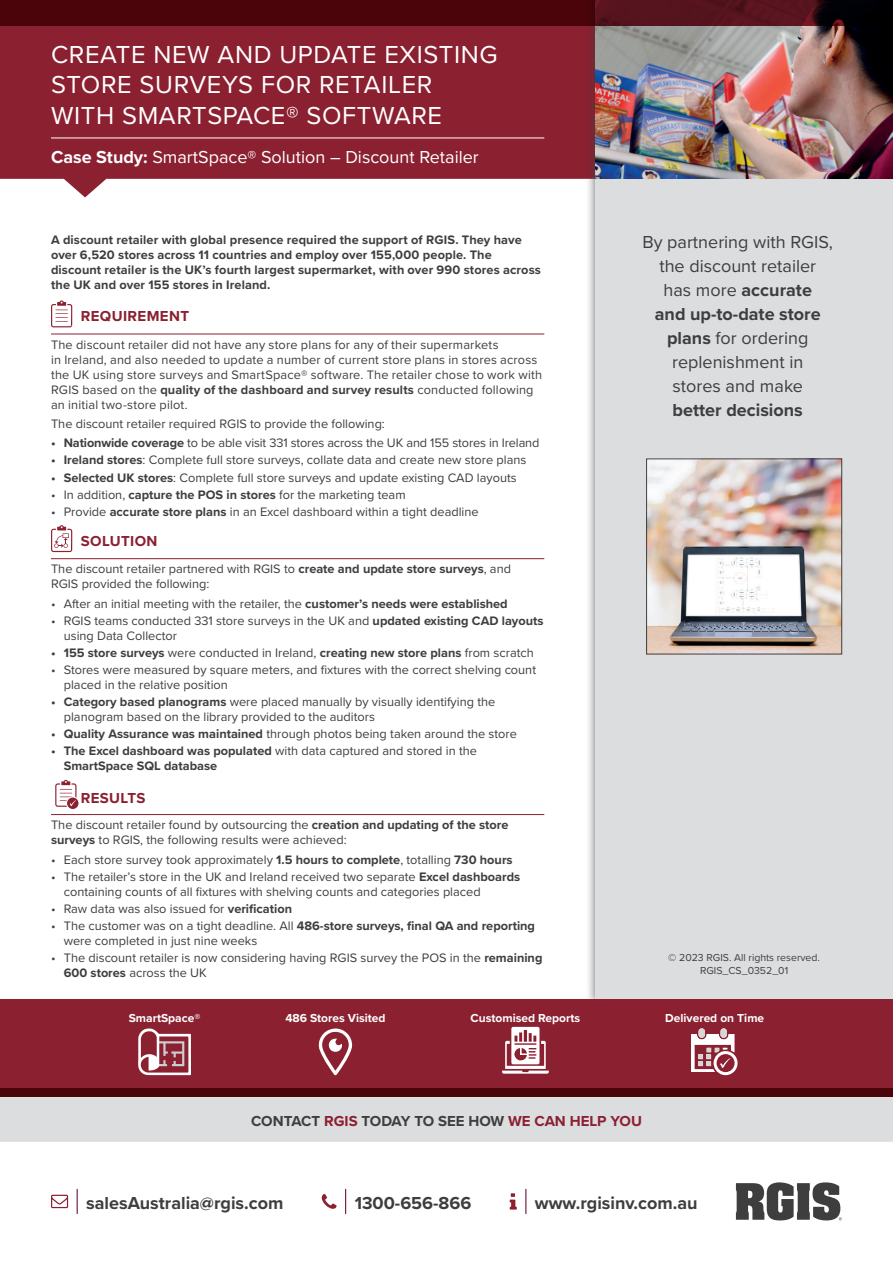
<style>
.page{position:relative;width:893px;height:1263px;background:#fff}
.page>*{position:absolute;margin:0;border:0;box-sizing:border-box;transform-origin:0 0}
.t1{font:25.5px/30.6px "Proxima Nova";letter-spacing:.025em;color:#fff}
.t2{font:18px/24px "Proxima Nova";color:#3e3e3f;text-align:center}
.t3{font:700 18px "Proxima Nova";color:#3e3e3f}
.t4{font:18px "Proxima Nova";color:#fff}
.t5{font:700 15px "Proxima Nova";color:#3e3e3f}
.t6{font:700 15px "Proxima Nova";letter-spacing:.025em;color:#8b2031}
.t7{font:12.75px/15px "Proxima Nova";color:#3e3e3f}
.t8{font:700 12.75px/15px "Proxima Nova";letter-spacing:.01em;color:#3e3e3f}
.t9{font:700 12px "Proxima Nova";color:#fff}
.t10{font:10.5px/12.6px "Proxima Nova";color:#3e3e3f;text-align:center}
.s1{font-weight:700}
.s2{font-weight:400}
.s3{color:#8b2031}
</style>
<div class="page">
<svg style="left:525px;top:1189px;width:1px;height:24px"></svg>
<svg style="left:510px;top:1193px;width:7px;height:16px"></svg>
<svg style="left:77px;top:1189px;width:1px;height:24px"></svg>
<svg style="left:51px;top:1195px;width:17px;height:13px"></svg>
<svg style="left:345px;top:1189px;width:1px;height:24px"></svg>
<svg style="left:322px;top:1194px;width:15px;height:15px"></svg>
<svg style="left:736px;top:1182px;width:106px;height:38px"></svg>
<div style="left:0;top:1097px;width:893px;height:45px;background:#dcdddf"></div>
<svg style="left:0;top:26px;width:585px;height:171px;fill:#8b2031"></svg>
<div style="left:585px;top:0;width:308px;height:1010px;background:#3e3e3f;opacity:.75"></div>
<div style="left:595px;top:0;width:298px;height:1001px;background:#dcdddf"></div>
<hr style="left:51px;top:138px;width:493px;height:1px;background:#fff">
<div style="left:0;top:999px;width:893px;height:98px;background:#8b2031"></div>
<img style="left:595px;top:26px;width:298px;height:153px">
<hr style="left:51px;top:334px;width:493px;height:1px;background:#8b2031">
<hr style="left:51px;top:558px;width:493px;height:1px;background:#8b2031">
<hr style="left:51px;top:814px;width:493px;height:1px;background:#8b2031">
<svg style="left:51px;top:300px;width:22px;height:27px"></svg>
<svg style="left:51px;top:525px;width:22px;height:27px"></svg>
<svg style="left:55px;top:780px;width:24px;height:29px"></svg>
<svg style="left:0;top:0;width:893px;height:26px;fill:#4b0409"></svg>
<div style="left:0;top:1089px;width:893px;height:8px;background:#4b0409"></div>
<img style="left:648px;top:461px;width:192px;height:191px">
<div style="left:646px;top:459px;width:196px;height:195px;border:1px solid #3e3e3f"></div>
<svg style="left:138px;top:1028px;width:53px;height:47px"></svg>
<svg style="left:318px;top:1028px;width:34px;height:47px"></svg>
<svg style="left:691px;top:1028px;width:47px;height:47px"></svg>
<svg style="left:502px;top:1027px;width:47px;height:47px"></svg>
<h1 class="t1" style="left:51px;top:38px;width:448px">CREATE NEW AND UPDATE EXISTING<br>STORE SURVEYS FOR RETAILER<br>WITH SMARTSPACE® SOFTWARE</h1>
<h2 class="t4" style="left:51px;top:144px;width:429px"><span class="s1">Case Study:</span> SmartSpace® Solution – Discount Retailer</h2>
<p class="t8" style="left:51px;top:232px;width:491px">A discount retailer with global presence required the support of RGIS. They have over 6,520 stores across 11 countries and employ over 155,000 people. The discount retailer is the UK’s fourth largest supermarket, with over 990 stores across the UK and over 155 stores in Ireland.</p>
<p class="t6" style="left:81px;top:305px;width:110px">REQUIREMENT</p>
<p class="t7" style="left:51px;top:336px;width:493px">The discount retailer did not have any store plans for any of their supermarkets<br>in Ireland, and also needed to update a number of current store plans in stores across the UK using store surveys and SmartSpace® software. The retailer chose to work with RGIS based on the <span class="s1">quality of the dashboard and survey results</span> conducted following an initial two-store pilot.</p>
<p class="t7" style="left:51px;top:416px;width:335px">The discount retailer required RGIS to provide the following:</p>
<p class="t7" style="left:51px;top:435px;width:490px"><span class="s1">• Nationwide coverage</span> to be able visit 331 stores across the UK and 155 stores in Ireland</p>
<p class="t7" style="left:51px;top:452px;width:477px"><span class="s1">• Ireland stores</span>: Complete full store surveys, collate data and create new store plans</p>
<p class="t7" style="left:51px;top:469px;width:467px"><span class="s1">• Selected UK stores</span>: Complete full store surveys and update existing CAD layouts</p>
<p class="t7" style="left:51px;top:486px;width:356px">• In addition, <span class="s1">capture the POS in stores</span> for the marketing team</p>
<p class="t7" style="left:51px;top:503px;width:429px">• Provide <span class="s1">accurate store plans</span> in an Excel dashboard within a tight deadline</p>
<p class="t6" style="left:81px;top:530px;width:78px">SOLUTION</p>
<p class="t7" style="left:51px;top:561px;width:461px">The discount retailer partnered with RGIS to <span class="s1">create and update store surveys</span>, and<br>RGIS provided the following:</p>
<p class="t7" style="left:51px;top:595px;width:458px">• After an initial meeting with the retailer, the <span class="s1">customer’s needs were established</span></p>
<p class="t7" style="left:64px;top:612px;width:481px;text-indent:-13px">• RGIS teams conducted 331 store surveys in the UK and <span class="s1">updated existing CAD layouts </span>using Data Collector</p>
<p class="t8" style="left:51px;top:645px;width:484px">• 155 store surveys <span class="s2">were conducted in Ireland,</span> creating new store plans <span class="s2">from scratch</span></p>
<p class="t7" style="left:64px;top:662px;width:474px;text-indent:-13px">• Stores were measured by square meters, and fixtures with the correct shelving count placed in the relative position</p>
<p class="t7" style="left:64px;top:694px;width:433px;text-indent:-13px"><span class="s1">• Category based planograms</span> were placed manually by visually identifying the planogram based on the library provided to the auditors</p>
<p class="t7" style="left:51px;top:726px;width:467px"><span class="s1">• Quality Assurance was maintained</span> through photos being taken around the store</p>
<p class="t8" style="left:64px;top:743px;width:415px;text-indent:-13px">• The Excel dashboard was populated <span class="s2">with data captured and stored in the<br></span>SmartSpace SQL database</p>
<p class="t6" style="left:81px;top:786px;width:66px">RESULTS</p>
<p class="t7" style="left:51px;top:817px;width:459px">The discount retailer found by outsourcing the <span class="s1">creation and updating of the store surveys</span> to RGIS, the following results were achieved:</p>
<p class="t7" style="left:51px;top:851px;width:463px">• Each store survey took approximately <span class="s1">1.5 hours to complete</span>, totalling <span class="s1">730 hours</span></p>
<p class="t7" style="left:64px;top:868px;width:458px;text-indent:-13px">• The retailer’s store in the UK and Ireland received two separate <span class="s1">Excel dashboards </span>containing counts of all fixtures with shelving counts and categories placed</p>
<p class="t7" style="left:51px;top:900px;width:243px">• Raw data was also issued for <span class="s1">verification</span></p>
<p class="t7" style="left:64px;top:918px;width:473px;text-indent:-13px">• The customer was on a tight deadline. All <span class="s1">486-store surveys, final QA and reporting </span>were completed in just nine weeks</p>
<p class="t7" style="left:64px;top:950px;width:480px;text-indent:-13px">• The discount retailer is now considering having RGIS survey the POS in the <span class="s1">remaining<br>600 stores</span> across the UK</p>
<h2 class="t2" style="left:642px;top:229px;width:192px">By partnering with RGIS, the discount retailer<br>has more <span class="s1">accurate<br>and up-to-date store plans</span> for ordering replenishment in<br>stores and make</h2>
<h2 class="t3" style="left:673px;top:397px;width:132px">better decisions</h2>
<p class="t10" style="left:668px;top:951px;width:153px">© 2023 RGIS. All rights reserved.<br>RGIS_CS_0352_01</p>
<p class="t9" style="left:129px;top:1009px;width:73px">SmartSpace®</p>
<p class="t9" style="left:285px;top:1009px;width:102px">486 Stores Visited</p>
<p class="t9" style="left:471px;top:1009px;width:111px">Customised Reports</p>
<p class="t9" style="left:665px;top:1009px;width:100px">Delivered on Time</p>
<p class="t5" style="left:251px;top:1110px;width:392px">CONTACT <span class="s3">RGIS</span> TODAY TO SEE HOW <span class="s3">WE CAN HELP YOU</span></p>
<h2 class="t3" style="left:86px;top:1189px;width:199px">salesAustralia@rgis.com</h2>
<h2 class="t3" style="left:355px;top:1189px;width:118px">1300-656-866</h2>
<h2 class="t3" style="left:535px;top:1189px;width:164px">www.rgisinv.com.au</h2>
</div>
